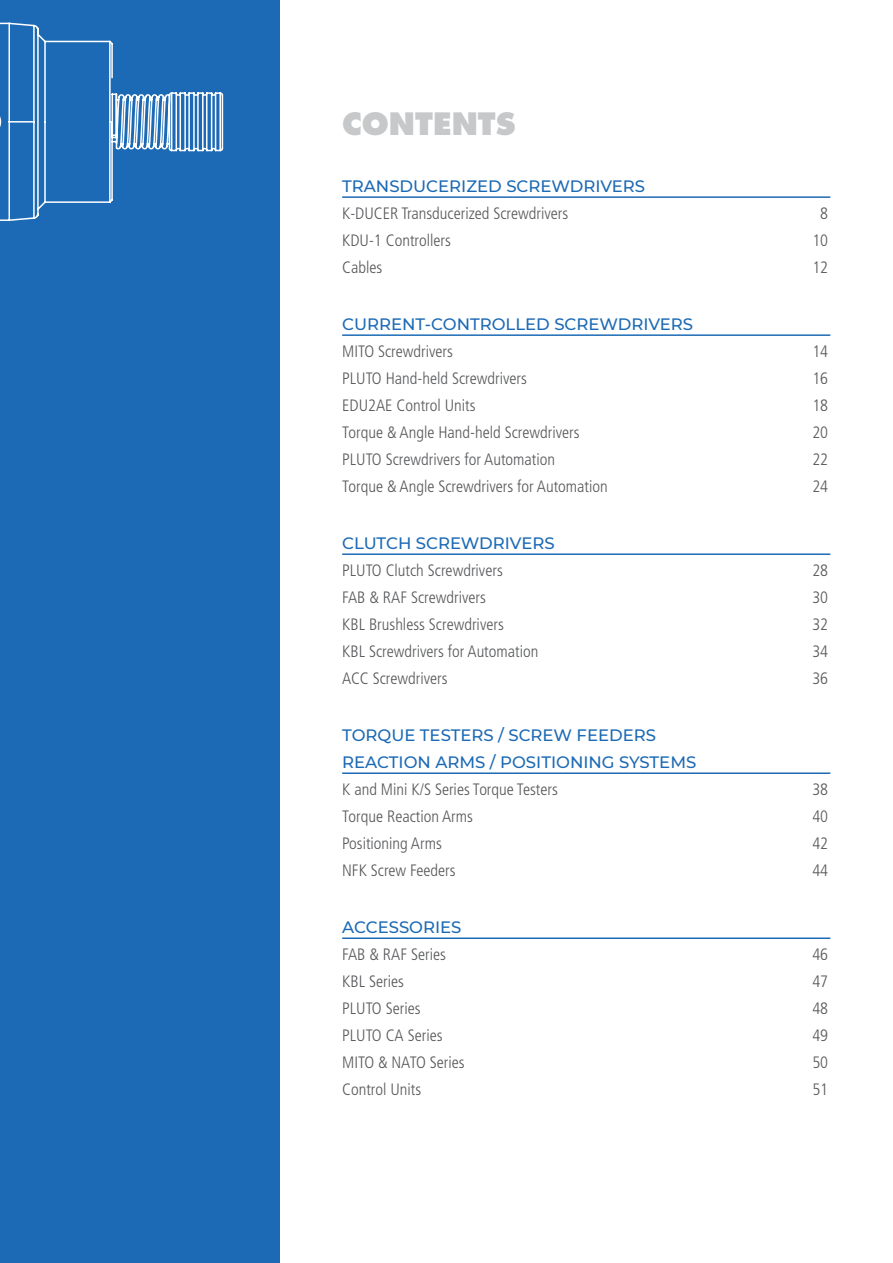
<style>
.page{position:relative;width:893px;height:1263px;background:#fff}
.page>*{position:absolute;margin:0;border:0;box-sizing:border-box;transform-origin:0 0}
.Stile_BigTitle_Somma{font:800 30px "Futura";color:#c7c8ca}
.t1{font:300 condensed 16.5px "Frutiger LT Std";color:#57585a}
.t2{font:500 16.5px/27px "Montserrat";color:#1c6ab5}
</style>
<div class="page">
<div style="left:0;top:0;width:280px;height:1263px;background:#1c6ab5"></div>
<svg style="left:0;top:22px;width:224px;height:199px"></svg>
<hr style="left:342px;top:196px;width:488px;height:2px;background:#1d6bb5">
<hr style="left:342px;top:334px;width:488px;height:2px;background:#1d6bb5">
<hr style="left:342px;top:553px;width:488px;height:2px;background:#1d6bb5">
<hr style="left:342px;top:772px;width:488px;height:2px;background:#1d6bb5">
<hr style="left:342px;top:937px;width:488px;height:2px;background:#1d6bb5">
<p class="Stile_BigTitle_Somma" style="left:342px;top:105px;width:175px">CONTENTS</p>
<p class="t2" style="left:342px;top:172px;width:304px">TRANSDUCERIZED SCREWDRIVERS</p>
<p class="t1" style="left:342px;top:204px;width:228px">K-DUCER Transducerized Screwdrivers</p>
<p class="t1" style="left:820px;top:204px;width:9px">8</p>
<p class="t1" style="left:342px;top:231px;width:110px">KDU-1 Controllers</p>
<p class="t1" style="left:812px;top:231px;width:17px">10</p>
<p class="t1" style="left:342px;top:258px;width:42px">Cables</p>
<p class="t1" style="left:812px;top:258px;width:17px">12</p>
<p class="t2" style="left:342px;top:310px;width:352px">CURRENT-CONTROLLED SCREWDRIVERS</p>
<p class="t1" style="left:342px;top:342px;width:112px">MITO Screwdrivers</p>
<p class="t1" style="left:812px;top:342px;width:17px">14</p>
<p class="t1" style="left:342px;top:369px;width:186px">PLUTO Hand-held Screwdrivers</p>
<p class="t1" style="left:812px;top:369px;width:17px">16</p>
<p class="t1" style="left:342px;top:396px;width:135px">EDU2AE Control Units</p>
<p class="t1" style="left:812px;top:396px;width:17px">18</p>
<p class="t1" style="left:342px;top:423px;width:239px">Torque &amp; Angle Hand-held Screwdrivers</p>
<p class="t1" style="left:812px;top:423px;width:17px">20</p>
<p class="t1" style="left:342px;top:450px;width:214px">PLUTO Screwdrivers for Automation</p>
<p class="t1" style="left:812px;top:450px;width:17px">22</p>
<p class="t1" style="left:342px;top:477px;width:267px">Torque &amp; Angle Screwdrivers for Automation</p>
<p class="t1" style="left:812px;top:477px;width:17px">24</p>
<p class="t2" style="left:342px;top:529px;width:214px">CLUTCH SCREWDRIVERS</p>
<p class="t1" style="left:342px;top:561px;width:162px">PLUTO Clutch Screwdrivers</p>
<p class="t1" style="left:812px;top:561px;width:17px">28</p>
<p class="t1" style="left:342px;top:588px;width:145px">FAB &amp; RAF Screwdrivers</p>
<p class="t1" style="left:812px;top:588px;width:17px">30</p>
<p class="t1" style="left:342px;top:615px;width:163px">KBL Brushless Screwdrivers</p>
<p class="t1" style="left:812px;top:615px;width:17px">32</p>
<p class="t1" style="left:342px;top:642px;width:198px">KBL Screwdrivers for Automation</p>
<p class="t1" style="left:812px;top:642px;width:17px">34</p>
<p class="t1" style="left:342px;top:669px;width:107px">ACC Screwdrivers</p>
<p class="t1" style="left:812px;top:669px;width:17px">36</p>
<p class="t2" style="left:342px;top:721px;width:356px">TORQUE TESTERS / SCREW FEEDERS<br>REACTION ARMS / POSITIONING SYSTEMS</p>
<p class="t1" style="left:342px;top:780px;width:217px">K and Mini K/S Series Torque Testers</p>
<p class="t1" style="left:812px;top:780px;width:17px">38</p>
<p class="t1" style="left:342px;top:807px;width:132px">Torque Reaction Arms</p>
<p class="t1" style="left:812px;top:807px;width:17px">40</p>
<p class="t1" style="left:342px;top:834px;width:101px">Positioning Arms</p>
<p class="t1" style="left:812px;top:834px;width:17px">42</p>
<p class="t1" style="left:342px;top:861px;width:115px">NFK Screw Feeders</p>
<p class="t1" style="left:812px;top:861px;width:17px">44</p>
<p class="t2" style="left:342px;top:913px;width:121px">ACCESSORIES</p>
<p class="t1" style="left:342px;top:945px;width:105px">FAB &amp; RAF Series</p>
<p class="t1" style="left:812px;top:945px;width:17px">46</p>
<p class="t1" style="left:342px;top:972px;width:63px">KBL Series</p>
<p class="t1" style="left:812px;top:972px;width:17px">47</p>
<p class="t1" style="left:342px;top:999px;width:80px">PLUTO Series</p>
<p class="t1" style="left:812px;top:999px;width:17px">48</p>
<p class="t1" style="left:342px;top:1026px;width:102px">PLUTO CA Series</p>
<p class="t1" style="left:812px;top:1026px;width:17px">49</p>
<p class="t1" style="left:342px;top:1053px;width:124px">MITO &amp; NATO Series</p>
<p class="t1" style="left:812px;top:1053px;width:17px">50</p>
<p class="t1" style="left:342px;top:1080px;width:81px">Control Units</p>
<p class="t1" style="left:812px;top:1080px;width:17px">51</p>
</div>
